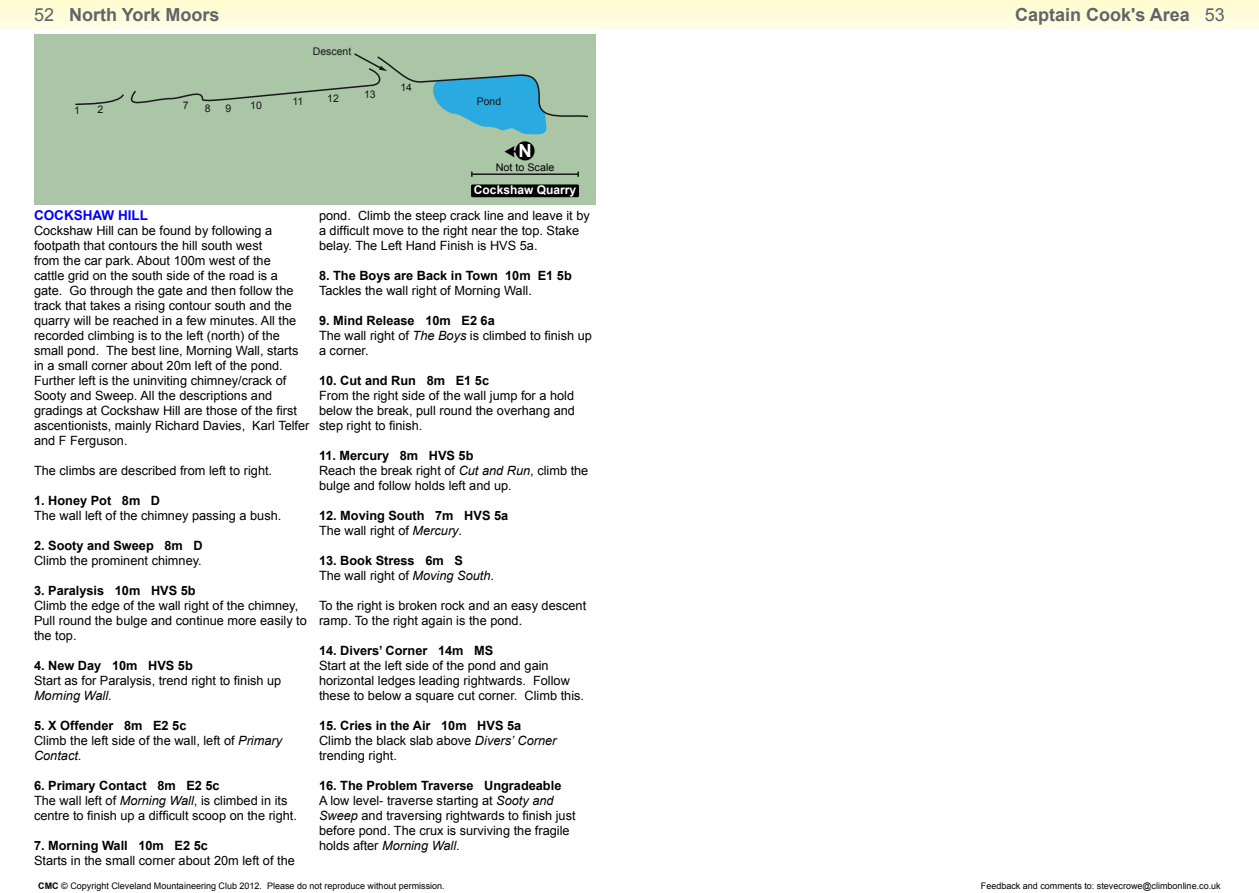
<style>
.page{position:relative;width:1259px;height:893px;background:#fff}
.page>*{position:absolute;margin:0;border:0;box-sizing:border-box;transform-origin:0 0}
.t1{font:700 18px "Arial";color:#636466}
.t2{font:700 18px "Arial";color:#fff}
.t3{font:700 13.5px "Arial";color:#00f}
.t4{font:12.75px/15px "Arial";color:#000}
.t5{font:700 12.75px/15px "Arial";color:#000}
.t6{font:700 12px "Arial";color:#fff}
.t7{font:10.5px "Arial";color:#1a171c}
.t8{font:10.5px "Arial";color:#000}
.t9{font:9px "Arial";color:#000}
.s1{font-weight:400}
.s2{font-style:italic}
.s3{font-weight:700}
.s4{font-weight:400;font-style:italic}
</style>
<div class="page">
<div style="left:629px;top:0;width:630px;height:30px;background:#fffcdb"></div>
<div style="left:0;top:0;width:629px;height:30px;background:#fffcdb"></div>
<div style="left:34px;top:34px;width:561px;height:170px;background:#aac6a6"></div>
<svg style="left:471px;top:184px;width:108px;height:13px"></svg>
<hr style="left:472px;top:173px;width:106px;height:2px;background:#1a171b">
<svg style="left:75px;top:53px;width:513px;height:108px"></svg>
<h1 class="t1" style="left:34px;top:3px;width:187px"><span class="s1">52</span> North York Moors</h1>
<h1 class="t1" style="left:1015px;top:3px;width:211px">Captain Cook's Area <span class="s1">53</span></h1>
<p class="t7" style="left:74px;top:104px;width:7px">1</p>
<p class="t7" style="left:98px;top:102px;width:7px">2</p>
<p class="t7" style="left:183px;top:98px;width:7px">7</p>
<p class="t7" style="left:205px;top:101px;width:7px">8</p>
<p class="t7" style="left:225px;top:101px;width:7px">9</p>
<p class="t7" style="left:250px;top:98px;width:13px">10</p>
<p class="t7" style="left:313px;top:45px;width:40px">Descent</p>
<p class="t7" style="left:292px;top:94px;width:12px">11</p>
<p class="t7" style="left:327px;top:91px;width:13px">12</p>
<p class="t7" style="left:364px;top:87px;width:13px">13</p>
<p class="t7" style="left:400px;top:80px;width:13px">14</p>
<p class="t7" style="left:477px;top:94px;width:26px">Pond</p>
<h1 class="t2" style="left:518px;top:139px;width:15px">N</h1>
<p class="t6" style="left:474px;top:182px;width:104px">Cockshaw Quarry</p>
<p class="t8" style="left:496px;top:161px;width:60px">Not to Scale</p>
<p class="t3" style="left:34px;top:207px;width:115px">COCKSHAW HILL</p>
<p class="t4" style="left:34px;top:223px;width:277px">Cockshaw Hill can be found by following a footpath that contours the hill south west<br>from the car park. About 100m west of the<br>cattle grid on the south side of the road is a<br>gate. Go through the gate and then follow the track that takes a rising contour south and the quarry will be reached in a few minutes. All the recorded climbing is to the left (north) of the small pond. The best line, Morning Wall, starts in a small corner about 20m left of the pond.<br>Further left is the uninviting chimney/crack of Sooty and Sweep. All the descriptions and gradings at Cockshaw Hill are those of the first ascentionists, mainly Richard Davies, Karl Telfer and F Ferguson.</p>
<p class="t4" style="left:34px;top:463px;width:240px">The climbs are described from left to right.</p>
<p class="t5" style="left:34px;top:494px;width:128px">1. Honey Pot 8m D</p>
<p class="t4" style="left:34px;top:508px;width:249px">The wall left of the chimney passing a bush.</p>
<p class="t5" style="left:34px;top:539px;width:170px">2. Sooty and Sweep 8m D</p>
<p class="t4" style="left:34px;top:553px;width:169px">Climb the prominent chimney.</p>
<p class="t5" style="left:34px;top:584px;width:163px">3. Paralysis 10m HVS 5b</p>
<p class="t4" style="left:34px;top:598px;width:274px">Climb the edge of the wall right of the chimney,<br>Pull round the bulge and continue more easily to the top.</p>
<p class="t5" style="left:34px;top:659px;width:160px">4. New Day 10m HVS 5b</p>
<p class="t4" style="left:34px;top:673px;width:249px">Start as for Paralysis, trend right to finish up<br><span class="s2">Morning Wall</span>.</p>
<p class="t4" style="left:34px;top:718px;width:250px"><span class="s3">5. X Offender 8m E2 5c<br></span>Climb the left side of the wall, left of <span class="s2">Primary<br>Contact</span>.</p>
<p class="t4" style="left:34px;top:778px;width:264px"><span class="s3">6. Primary Contact 8m E2 5c<br></span>The wall left of <span class="s2">Morning Wall</span>, is climbed in its centre to finish up a difficult scoop on the right.</p>
<p class="t5" style="left:34px;top:839px;width:175px">7. Morning Wall 10m E2 5c</p>
<p class="t4" style="left:34px;top:853px;width:262px">Starts in the small corner about 20m left of the</p>
<p class="t4" style="left:319px;top:208px;width:272px">pond. Climb the steep crack line and leave it by a difficult move to the right near the top. Stake belay. The Left Hand Finish is HVS 5a.</p>
<p class="t5" style="left:319px;top:268px;width:254px">8. The Boys are Back in Town 10m E1 5b</p>
<p class="t4" style="left:319px;top:283px;width:214px">Tackles the wall right of Morning Wall.</p>
<p class="t4" style="left:319px;top:313px;width:274px"><span class="s3">9. Mind Release 10m E2 6a<br></span>The wall right of <span class="s2">The Boys</span> is climbed to finish up a corner.</p>
<p class="t5" style="left:319px;top:373px;width:172px">10. Cut and Run 8m E1 5c</p>
<p class="t4" style="left:319px;top:388px;width:257px;text-align:justify">From the right side of the wall jump for a hold below the break, pull round the overhang and step right to finish.</p>
<p class="t4" style="left:319px;top:448px;width:271px"><span class="s3">11. Mercury 8m HVS 5b<br></span>Reach the break right of <span class="s2">Cut and Run</span>, climb the bulge and follow holds left and up.</p>
<p class="t5" style="left:319px;top:508px;width:191px">12. Moving South 7m HVS 5a<br><span class="s1">The wall right of</span> <span class="s4">Mercury</span><span class="s1">.</span></p>
<p class="t5" style="left:319px;top:553px;width:177px">13. Book Stress 6m S<br><span class="s1">The wall right of</span> <span class="s4">Moving South</span><span class="s1">.</span></p>
<p class="t4" style="left:319px;top:598px;width:269px">To the right is broken rock and an easy descent ramp. To the right again is the pond.</p>
<p class="t5" style="left:319px;top:643px;width:176px">14. Divers’ Corner 14m MS</p>
<p class="t4" style="left:319px;top:658px;width:267px">Start at the left side of the pond and gain horizontal ledges leading rightwards. Follow these to below a square cut corner. Climb this.</p>
<p class="t4" style="left:319px;top:718px;width:239px"><span class="s3">15. Cries in the Air 10m HVS 5a<br></span>Climb the black slab above <span class="s2">Divers’ Corner </span>trending right.</p>
<p class="t4" style="left:319px;top:778px;width:258px"><span class="s3">16. The Problem Traverse Ungradeable<br></span>A low level- traverse starting at <span class="s2">Sooty and Sweep</span> and traversing rightwards to finish just before pond. The crux is surviving the fragile holds after <span class="s2">Morning Wall</span>.</p>
<p class="t9" style="left:38px;top:880px;width:408px"><span class="s3">CMC</span> © Copyright Cleveland Mountaineering Club 2012. Please do not reproduce without permission.</p>
<p class="t9" style="left:981px;top:880px;width:241px">Feedback and comments to: stevecrowe@climbonline.co.uk</p>
</div>
